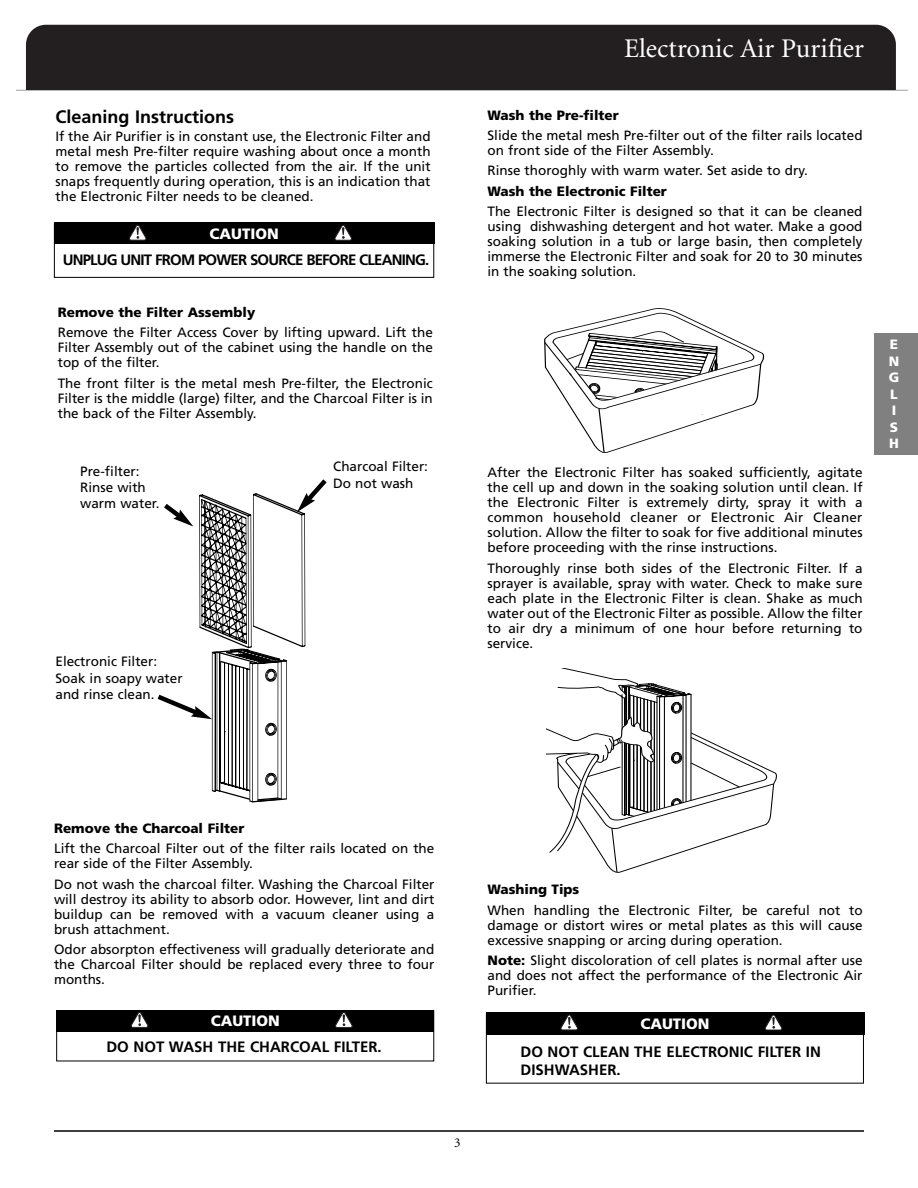
<style>
.page{position:relative;width:918px;height:1188px;background:#fff}
.page>*{position:absolute;margin:0;border:0;box-sizing:border-box;transform-origin:0 0}
.t1{font:27px "Minion";color:#fff}
.t2{font:700 18px "Frutiger";color:#000}
.t3{font:700 15px/18px "Frutiger";color:#000}
.t4{font:700 15px "Frutiger";letter-spacing:-.055em;color:#000}
.t5{font:900 15px "Frutiger";color:#fff}
.t6{font:13.5px/15px "Frutiger";color:#000;text-align:justify}
.t7{font:900 13.5px "Frutiger";color:#000}
.t8{font:900 13.5px/16.5px "Frutiger";color:#fff}
.t9{font:13.5px "Minion";color:#000}
.s1{font-weight:900}
</style>
<div class="page">
<div style="left:26px;top:25px;width:870px;height:64px;background:#231f20"></div>
<hr style="left:17px;top:89px;width:891px;height:2px;background:#231f20">
<svg style="left:547px;top:668px;width:230px;height:205px"></svg>
<hr style="left:54px;top:1130px;width:810px;height:2px;background:#000">
<div style="left:54px;top:223px;width:380px;height:55px;border:1px solid #000"></div>
<div style="left:54px;top:223px;width:380px;height:21px;background:#000"></div>
<svg style="left:129px;top:225px;width:18px;height:15px"></svg>
<svg style="left:334px;top:225px;width:18px;height:15px"></svg>
<div style="left:56px;top:1010px;width:378px;height:21px;background:#000"></div>
<svg style="left:131px;top:1012px;width:18px;height:16px"></svg>
<svg style="left:335px;top:1012px;width:18px;height:16px"></svg>
<svg style="left:157px;top:479px;width:170px;height:324px"></svg>
<div style="left:874px;top:333px;width:44px;height:122px;background:#808080"></div>
<svg style="left:544px;top:308px;width:221px;height:145px"></svg>
<div style="left:486px;top:1012px;width:378px;height:23px;background:#000"></div>
<svg style="left:560px;top:1014px;width:18px;height:16px"></svg>
<svg style="left:764px;top:1014px;width:19px;height:16px"></svg>
<h2 class="t2" style="left:56px;top:110px;width:180px">Cleaning Instructions</h2>
<p class="t6" style="left:56px;top:130px;width:377px">If the Air Purifier is in constant use, the Electronic Filter and metal mesh Pre-filter require washing about once a month to remove the particles collected from the air. If the unit snaps frequently during operation, this is an indication that the Electronic Filter needs to be cleaned.</p>
<p class="t5" style="left:210px;top:227px;width:71px">CAUTION</p>
<p class="t4" style="left:63px;top:254px;width:368px">UNPLUG UNIT FROM POWER SOURCE BEFORE CLEANING.</p>
<p class="t7" style="left:58px;top:307px;width:199px">Remove the Filter Assembly</p>
<p class="t6" style="left:58px;top:326px;width:377px">Remove the Filter Access Cover by lifting upward. Lift the Filter Assembly out of the cabinet using the handle on the top of the filter.</p>
<p class="t6" style="left:58px;top:377px;width:377px">The front filter is the metal mesh Pre-filter, the Electronic Filter is the middle (large) filter, and the Charcoal Filter is in the back of the Filter Assembly.</p>
<p class="t6" style="left:80px;top:464px;width:81px;line-height:16.2px;text-align:left">Pre-filter:<br>Rinse with warm water.</p>
<p class="t6" style="left:56px;top:655px;width:129px;line-height:16.2px;text-align:left">Electronic Filter:<br>Soak in soapy water and rinse clean.</p>
<p class="t6" style="left:333px;top:460px;width:96px;line-height:16.2px">Charcoal Filter:<br>Do not wash</p>
<h1 class="t1" style="left:624px;top:38px;width:242px">Electronic Air Purifier</h1>
<p class="t7" style="left:488px;top:110px;width:133px">Wash the Pre-filter</p>
<p class="t6" style="left:488px;top:129px;width:377px">Slide the metal mesh Pre-filter out of the filter rails located on front side of the Filter Assembly.</p>
<p class="t6" style="left:488px;top:164px;width:322px">Rinse thoroghly with warm water. Set aside to dry.</p>
<p class="t7" style="left:488px;top:186px;width:181px">Wash the Electronic Filter</p>
<p class="t6" style="left:488px;top:205px;width:377px">The Electronic Filter is designed so that it can be cleaned using dishwashing detergent and hot water. Make a good soaking solution in a tub or large basin, then completely immerse the Electronic Filter and soak for 20 to 30 minutes in the soaking solution.</p>
<p class="t6" style="left:488px;top:466px;width:377px">After the Electronic Filter has soaked sufficiently, agitate the cell up and down in the soaking solution until clean. If the Electronic Filter is extremely dirty, spray it with a common household cleaner or Electronic Air Cleaner solution. Allow the filter to soak for five additional minutes before proceeding with the rinse instructions.</p>
<p class="t6" style="left:488px;top:562px;width:377px">Thoroughly rinse both sides of the Electronic Filter. If a sprayer is available, spray with water. Check to make sure each plate in the Electronic Filter is clean. Shake as much water out of the Electronic Filter as possible. Allow the filter to air dry a minimum of one hour before returning to service.</p>
<p class="t8" style="left:889px;top:337px;width:12px">E<br>N<br>G<br>L<br>I<br>S<br>H</p>
<p class="t7" style="left:54px;top:823px;width:192px">Remove the Charcoal Filter</p>
<p class="t6" style="left:54px;top:842px;width:382px">Lift the Charcoal Filter out of the filter rails located on the rear side of the Filter Assembly.</p>
<p class="t6" style="left:54px;top:877px;width:382px">Do not wash the charcoal filter. Washing the Charcoal Filter will destroy its ability to absorb odor. However, lint and dirt buildup can be removed with a vacuum cleaner using a brush attachment.</p>
<p class="t6" style="left:54px;top:943px;width:382px">Odor absorpton effectiveness will gradually deteriorate and the Charcoal Filter should be replaced every three to four months.</p>
<p class="t5" style="left:211px;top:1015px;width:71px">CAUTION</p>
<p class="t3" style="left:106px;top:1039px;width:277px">DO NOT WASH THE CHARCOAL FILTER.</p>
<p class="t9" style="left:454px;top:1138px;width:8px">3</p>
<p class="t7" style="left:488px;top:884px;width:93px">Washing Tips</p>
<p class="t6" style="left:488px;top:904px;width:377px">When handling the Electronic Filter, be careful not to damage or distort wires or metal plates as this will cause excessive snapping or arcing during operation.</p>
<p class="t6" style="left:487px;top:954px;width:377px"><span class="s1">Note:</span> Slight discoloration of cell plates is normal after use and does not affect the performance of the Electronic Air Purifier.</p>
<p class="t5" style="left:640px;top:1018px;width:71px">CAUTION</p>
<p class="t3" style="left:521px;top:1044px;width:302px">DO NOT CLEAN THE ELECTRONIC FILTER IN<br>DISHWASHER.</p>
</div>
